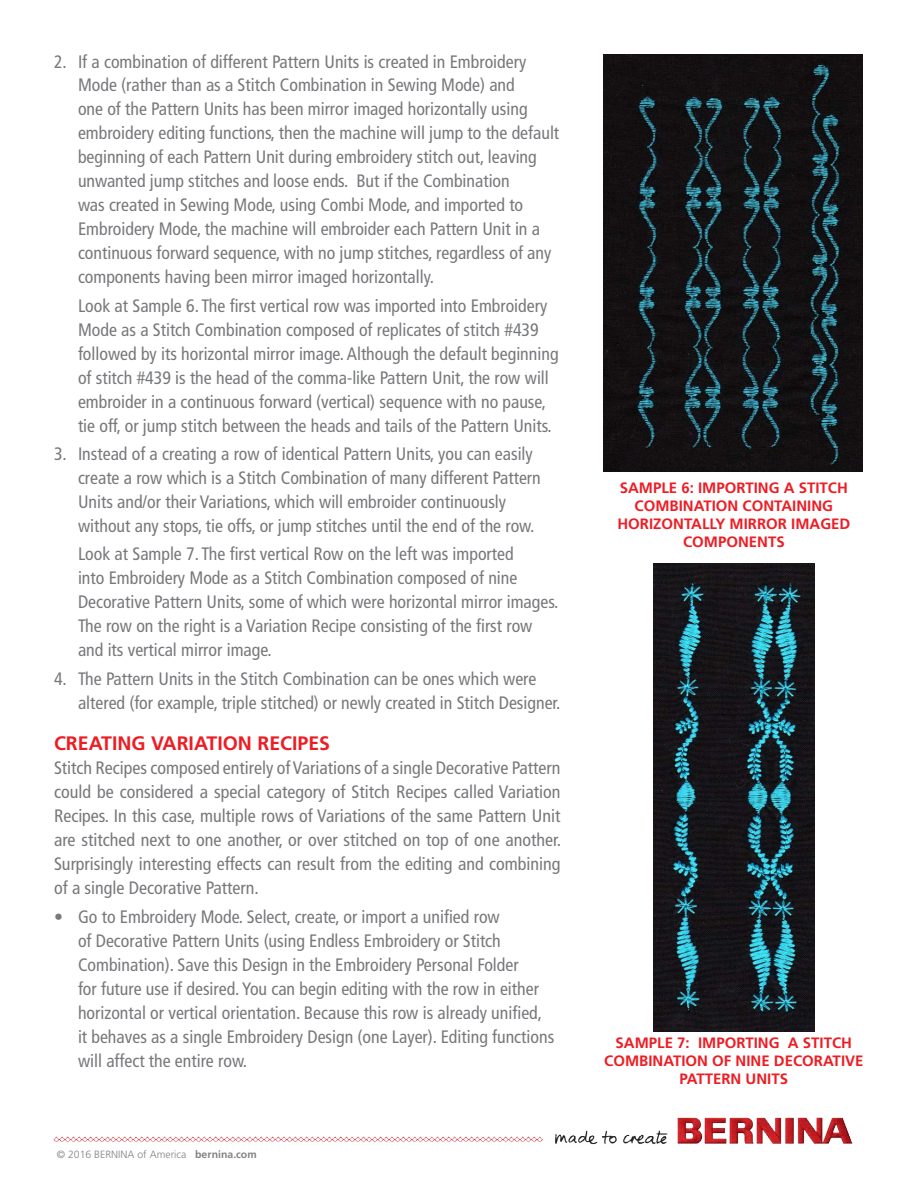
<style>
.page{position:relative;width:918px;height:1188px;background:#fff}
.page>*{position:absolute;margin:0;border:0;box-sizing:border-box;transform-origin:0 0}
.t1{font:700 19.5px "Frutiger LT Std";color:#ed1d24}
.t2{font:condensed 18px/24px "Frutiger LT Std";color:#77787b}
.t3{font:700 15px/18px "Frutiger LT Std";color:#ed1d24;text-align:center}
.t4{font:300 10.5px "Frutiger LT Std";color:#808285}
.s1{font-weight:700}
</style>
<div class="page">
<img style="left:53px;top:1117px;width:800px;height:28px">
<img style="left:604px;top:54px;width:259px;height:418px">
<img style="left:653px;top:564px;width:161px;height:468px">
<p class="t2" style="left:78px;top:49px;width:483px;text-indent:-24px">2. If a combination of different Pattern Units is created in Embroidery Mode (rather than as a Stitch Combination in Sewing Mode) and<br>one of the Pattern Units has been mirror imaged horizontally using embroidery editing functions, then the machine will jump to the default beginning of each Pattern Unit during embroidery stitch out, leaving unwanted jump stitches and loose ends. But if the Combination<br>was created in Sewing Mode, using Combi Mode, and imported to Embroidery Mode, the machine will embroider each Pattern Unit in a continuous forward sequence, with no jump stitches, regardless of any components having been mirror imaged horizontally.</p>
<p class="t2" style="left:78px;top:294px;width:482px">Look at Sample 6. The first vertical row was imported into Embroidery Mode as a Stitch Combination composed of replicates of stitch #439 followed by its horizontal mirror image. Although the default beginning of stitch #439 is the head of the comma-like Pattern Unit, the row will embroider in a continuous forward (vertical) sequence with no pause, tie off, or jump stitch between the heads and tails of the Pattern Units.</p>
<p class="t2" style="left:78px;top:442px;width:464px;text-indent:-24px">3. Instead of a creating a row of identical Pattern Units, you can easily create a row which is a Stitch Combination of many different Pattern Units and/or their Variations, which will embroider continuously without any stops, tie offs, or jump stitches until the end of the row.</p>
<p class="t2" style="left:78px;top:542px;width:482px">Look at Sample 7. The first vertical Row on the left was imported<br>into Embroidery Mode as a Stitch Combination composed of nine Decorative Pattern Units, some of which were horizontal mirror images.<br>The row on the right is a Variation Recipe consisting of the first row and its vertical mirror image.</p>
<p class="t2" style="left:78px;top:667px;width:484px;text-indent:-24px">4. The Pattern Units in the Stitch Combination can be ones which were altered (for example, triple stitched) or newly created in Stitch Designer.</p>
<p class="t1" style="left:54px;top:732px;width:278px">CREATING VARIATION RECIPES</p>
<p class="t2" style="left:54px;top:756px;width:509px;text-align:justify">Stitch Recipes composed entirely of Variations of a single Decorative Pattern could be considered a special category of Stitch Recipes called Variation Recipes. In this case, multiple rows of Variations of the same Pattern Unit are stitched next to one another, or over stitched on top of one another.<br>Surprisingly interesting effects can result from the editing and combining of a single Decorative Pattern.</p>
<p class="t2" style="left:78px;top:905px;width:478px;text-indent:-24px">• Go to Embroidery Mode. Select, create, or import a unified row<br>of Decorative Pattern Units (using Endless Embroidery or Stitch Combination). Save this Design in the Embroidery Personal Folder<br>for future use if desired. You can begin editing with the row in either horizontal or vertical orientation. Because this row is already unified, it behaves as a single Embroidery Design (one Layer). Editing functions will affect the entire row.</p>
<p class="t4" style="left:57px;top:1149px;width:201px">© 2016 BERNINA of America <span class="s1">bernina.com</span></p>
<p class="t3" style="left:617px;top:479px;width:234px">SAMPLE 6: IMPORTING A STITCH<br>COMBINATION CONTAINING<br>HORIZONTALLY MIRROR IMAGED<br>COMPONENTS</p>
<p class="t3" style="left:604px;top:1034px;width:261px">SAMPLE 7: IMPORTING A STITCH<br>COMBINATION OF NINE DECORATIVE<br>PATTERN UNITS</p>
</div>
